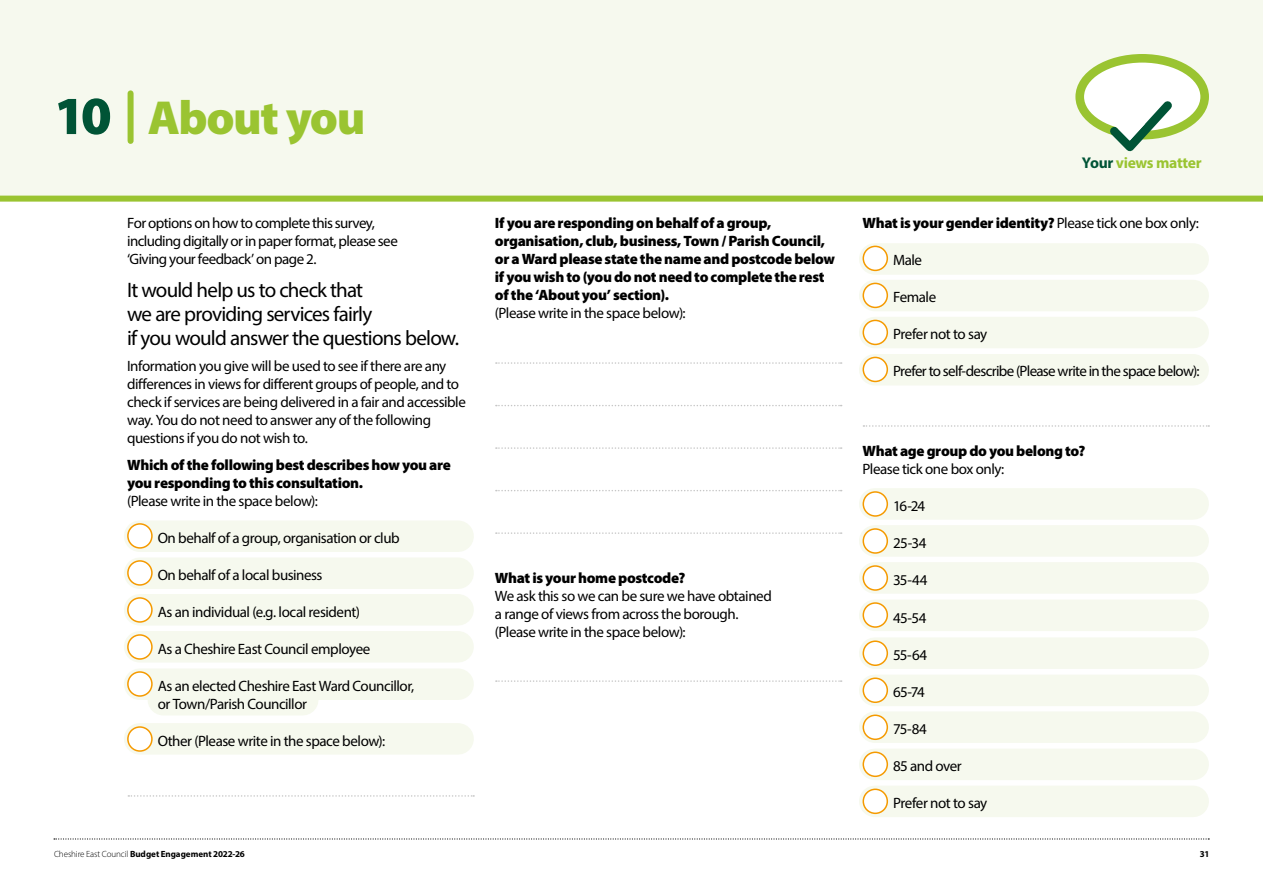
<style>
.page{position:relative;width:1263px;height:893px;background:#fff}
.page>*{position:absolute;margin:0;border:0;box-sizing:border-box;transform-origin:0 0}
.t1{font:900 48px "Myriad Pro";letter-spacing:-.03em;color:#9ac431}
.t2{font:21px/24px "Myriad Pro";letter-spacing:-.04em;color:#000}
.t3{font:700 15.6px "Myriad Pro";letter-spacing:-.02em;color:#9ac431}
.t4{font:15px/18px "Myriad Pro";letter-spacing:-.035em;color:#000}
.t5{font:900 15px/18px "Myriad Pro";letter-spacing:-.025em;color:#000}
.t6{font:700 9px "Myriad Pro";letter-spacing:-.005em;color:#000}
.s1{font-size:54px;color:#005436}
.s2{font-weight:400}
.s3{font-weight:900}
.s4{color:#005436}
.s5{font-weight:300}
</style>
<div class="page">
<svg style="left:54px;top:838px;width:1155px;height:1px"></svg>
<div style="left:875px;top:243px;width:318px;height:32px;background:#f6f9ee"></div>
<div style="left:875px;top:280px;width:318px;height:31px;background:#f6f9ee"></div>
<div style="left:875px;top:317px;width:318px;height:31px;background:#f6f9ee"></div>
<div style="left:875px;top:488px;width:318px;height:32px;background:#f6f9ee"></div>
<div style="left:140px;top:520px;width:318px;height:32px;background:#f6f9ee"></div>
<div style="left:140px;top:557px;width:318px;height:32px;background:#f6f9ee"></div>
<div style="left:140px;top:594px;width:318px;height:32px;background:#f6f9ee"></div>
<div style="left:140px;top:631px;width:318px;height:31px;background:#f6f9ee"></div>
<div style="left:140px;top:668px;width:318px;height:32px;background:#f6f9ee"></div>
<div style="left:163px;top:684px;width:140px;height:31px;background:#f6f9ee"></div>
<div style="left:140px;top:723px;width:318px;height:32px;background:#f6f9ee"></div>
<div style="left:875px;top:525px;width:318px;height:32px;background:#f6f9ee"></div>
<div style="left:875px;top:562px;width:318px;height:32px;background:#f6f9ee"></div>
<div style="left:875px;top:600px;width:318px;height:31px;background:#f6f9ee"></div>
<div style="left:875px;top:637px;width:318px;height:32px;background:#f6f9ee"></div>
<div style="left:875px;top:675px;width:318px;height:31px;background:#f6f9ee"></div>
<div style="left:875px;top:711px;width:318px;height:32px;background:#f6f9ee"></div>
<div style="left:875px;top:749px;width:318px;height:31px;background:#f6f9ee"></div>
<div style="left:875px;top:786px;width:318px;height:31px;background:#f6f9ee"></div>
<div style="left:875px;top:354px;width:318px;height:31px;background:#f6f9ee"></div>
<div style="left:0;top:0;width:1263px;height:200px;background:#f6f9ee"></div>
<div style="left:128px;top:93px;width:6px;height:48px;background:#9ac431"></div>
<div style="left:128px;top:524px;width:24px;height:24px;background:#fff;border-radius:50%"></div>
<div style="left:127px;top:523px;width:26px;height:26px;border:2px solid #f59a00;border-radius:50%"></div>
<div style="left:128px;top:561px;width:24px;height:24px;background:#fff;border-radius:50%"></div>
<div style="left:127px;top:560px;width:26px;height:26px;border:2px solid #f59a00;border-radius:50%"></div>
<div style="left:128px;top:598px;width:24px;height:24px;background:#fff;border-radius:50%"></div>
<div style="left:127px;top:597px;width:26px;height:26px;border:2px solid #f59a00;border-radius:50%"></div>
<div style="left:128px;top:635px;width:24px;height:24px;background:#fff;border-radius:50%"></div>
<div style="left:127px;top:634px;width:26px;height:26px;border:2px solid #f59a00;border-radius:50%"></div>
<div style="left:128px;top:672px;width:24px;height:24px;background:#fff;border-radius:50%"></div>
<div style="left:127px;top:671px;width:26px;height:26px;border:2px solid #f59a00;border-radius:50%"></div>
<div style="left:128px;top:727px;width:24px;height:24px;background:#fff;border-radius:50%"></div>
<div style="left:127px;top:726px;width:26px;height:26px;border:2px solid #f59a00;border-radius:50%"></div>
<div style="left:863px;top:246px;width:24px;height:24px;background:#fff;border-radius:50%"></div>
<div style="left:862px;top:246px;width:26px;height:25px;border:2px solid #f59a00;border-radius:50%"></div>
<div style="left:863px;top:283px;width:24px;height:24px;background:#fff;border-radius:50%"></div>
<div style="left:862px;top:283px;width:26px;height:25px;border:2px solid #f59a00;border-radius:50%"></div>
<div style="left:863px;top:320px;width:24px;height:24px;background:#fff;border-radius:50%"></div>
<div style="left:862px;top:320px;width:26px;height:25px;border:2px solid #f59a00;border-radius:50%"></div>
<div style="left:863px;top:357px;width:24px;height:24px;background:#fff;border-radius:50%"></div>
<div style="left:862px;top:357px;width:26px;height:25px;border:2px solid #f59a00;border-radius:50%"></div>
<div style="left:863px;top:492px;width:24px;height:24px;background:#fff;border-radius:50%"></div>
<div style="left:862px;top:491px;width:26px;height:26px;border:2px solid #f59a00;border-radius:50%"></div>
<div style="left:863px;top:529px;width:24px;height:24px;background:#fff;border-radius:50%"></div>
<div style="left:862px;top:528px;width:26px;height:26px;border:2px solid #f59a00;border-radius:50%"></div>
<div style="left:863px;top:566px;width:24px;height:24px;background:#fff;border-radius:50%"></div>
<div style="left:862px;top:565px;width:26px;height:26px;border:2px solid #f59a00;border-radius:50%"></div>
<div style="left:863px;top:603px;width:24px;height:24px;background:#fff;border-radius:50%"></div>
<div style="left:862px;top:602px;width:26px;height:26px;border:2px solid #f59a00;border-radius:50%"></div>
<div style="left:863px;top:641px;width:24px;height:24px;background:#fff;border-radius:50%"></div>
<div style="left:862px;top:640px;width:26px;height:26px;border:2px solid #f59a00;border-radius:50%"></div>
<div style="left:863px;top:678px;width:24px;height:24px;background:#fff;border-radius:50%"></div>
<div style="left:862px;top:677px;width:26px;height:26px;border:2px solid #f59a00;border-radius:50%"></div>
<div style="left:863px;top:715px;width:24px;height:24px;background:#fff;border-radius:50%"></div>
<div style="left:862px;top:714px;width:26px;height:26px;border:2px solid #f59a00;border-radius:50%"></div>
<div style="left:863px;top:752px;width:24px;height:24px;background:#fff;border-radius:50%"></div>
<div style="left:862px;top:751px;width:26px;height:26px;border:2px solid #f59a00;border-radius:50%"></div>
<div style="left:863px;top:789px;width:24px;height:24px;background:#fff;border-radius:50%"></div>
<div style="left:862px;top:788px;width:26px;height:26px;border:2px solid #f59a00;border-radius:50%"></div>
<svg style="left:496px;top:362px;width:346px;height:2px"></svg>
<svg style="left:496px;top:405px;width:346px;height:1px"></svg>
<svg style="left:496px;top:447px;width:346px;height:2px"></svg>
<svg style="left:496px;top:490px;width:346px;height:1px"></svg>
<svg style="left:496px;top:532px;width:346px;height:2px"></svg>
<svg style="left:863px;top:425px;width:346px;height:2px"></svg>
<svg style="left:496px;top:680px;width:346px;height:2px"></svg>
<svg style="left:128px;top:795px;width:346px;height:2px"></svg>
<svg style="left:1080px;top:58px;width:125px;height:77px;background:#f0f6e2"></svg>
<div style="left:1075px;top:54px;width:134px;height:85px;border:9px solid #9ac431;border-radius:50%"></div>
<svg style="left:1102px;top:93px;width:78px;height:59px"></svg>
<div style="left:0;top:196px;width:1263px;height:6px;background:#9ac431"></div>
<p class="t1" style="left:54px;top:86px;width:313px"><span class="s1">10</span> About you</p>
<p class="t4" style="left:127px;top:214px;width:272px">For options on how to complete this survey, including digitally or in paper format, please see ‘Giving your feedback’ on page 2.</p>
<p class="t2" style="left:127px;top:277px;width:333px">It would help us to check that<br>we are providing services fairly<br>if you would answer the questions below.</p>
<p class="t4" style="left:127px;top:357px;width:340px">Information you give will be used to see if there are any differences in views for different groups of people, and to check if services are being delivered in a fair and accessible way. You do not need to answer any of the following questions if you do not wish to.</p>
<p class="t5" style="left:127px;top:455px;width:325px">Which of the following best describes how you are you responding to this consultation.<br><span class="s2">(Please write in the space below):</span></p>
<p class="t4" style="left:158px;top:528px;width:243px">On behalf of a group, organisation or club</p>
<p class="t4" style="left:158px;top:565px;width:166px">On behalf of a local business</p>
<p class="t4" style="left:158px;top:602px;width:204px">As an individual (e.g. local resident)</p>
<p class="t4" style="left:158px;top:639px;width:214px">As a Cheshire East Council employee</p>
<p class="t4" style="left:158px;top:676px;width:258px">As an elected Cheshire East Ward Councillor, or Town/Parish Councillor</p>
<p class="t4" style="left:158px;top:731px;width:229px">Other (Please write in the space below):</p>
<p class="t5" style="left:495px;top:213px;width:342px">If you are responding on behalf of a group, organisation, club, business, Town / Parish Council, or a Ward please state the name and postcode below if you wish to (you do not need to complete the rest of the ‘About you’ section).<br><span class="s2">(Please write in the space below):</span></p>
<p class="t4" style="left:495px;top:569px;width:279px"><span class="s3">What is your home postcode?<br></span>We ask this so we can be sure we have obtained a range of views from across the borough. (Please write in the space below):</p>
<p class="t3" style="left:1082px;top:153px;width:121px"><span class="s4">Your</span> views matter</p>
<p class="t5" style="left:862px;top:213px;width:338px">What is your gender identity? <span class="s2">Please tick one box only:</span></p>
<p class="t4" style="left:893px;top:251px;width:31px">Male</p>
<p class="t4" style="left:893px;top:288px;width:45px">Female</p>
<p class="t4" style="left:893px;top:325px;width:96px">Prefer not to say</p>
<p class="t4" style="left:893px;top:362px;width:308px">Prefer to self-describe (Please write in the space below):</p>
<p class="t5" style="left:862px;top:441px;width:224px">What age group do you belong to?<br><span class="s2">Please tick one box only:</span></p>
<p class="t4" style="left:893px;top:496px;width:34px">16-24</p>
<p class="t4" style="left:893px;top:533px;width:35px">25-34</p>
<p class="t4" style="left:893px;top:570px;width:36px">35-44</p>
<p class="t4" style="left:893px;top:609px;width:35px">45-54</p>
<p class="t4" style="left:893px;top:646px;width:36px">55-64</p>
<p class="t4" style="left:893px;top:683px;width:33px">65-74</p>
<p class="t4" style="left:893px;top:720px;width:35px">75-84</p>
<p class="t4" style="left:893px;top:757px;width:70px">85 and over</p>
<p class="t4" style="left:893px;top:794px;width:96px">Prefer not to say</p>
<p class="t6" style="left:54px;top:848px;width:192px"><span class="s5">Cheshire East Council</span> Budget Engagement 2022-26</p>
<p class="t6" style="left:1200px;top:848px;width:11px">31</p>
</div>
